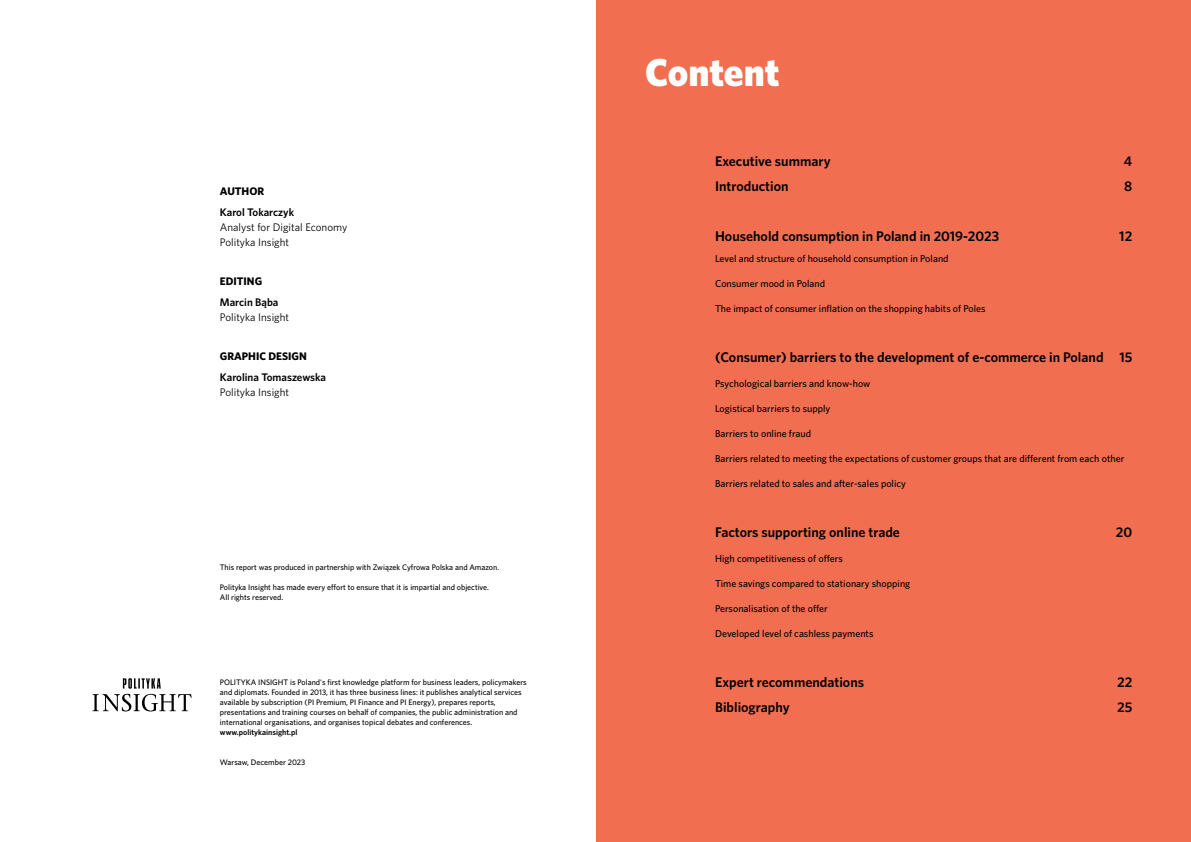
<style>
.page{position:relative;width:1191px;height:842px;background:#fff}
.page>*{position:absolute;margin:0;border:0;box-sizing:border-box;transform-origin:0 0}
.t1{font:900 39px "Whitney";color:#fff}
.t2{font:600 14px "Whitney";color:#000}
.t3{font:11px/15px "Whitney";color:#000}
.t4{font:600 11px "Whitney";color:#000}
.t5{font:700 11px "Whitney";color:#000}
.t6{font:500 10px "Whitney";color:#000}
.t7{font:500 8px/10px "Whitney";color:#000}
.t8{font:600 8px "Whitney";color:#000}
</style>
<div class="page">
<div style="left:596px;top:0;width:595px;height:842px;background:#f16e50"></div>
<svg style="left:93px;top:678px;width:99px;height:33px"></svg>
<h3 class="t5" style="left:220px;top:184px;width:46px">AUTHOR</h3>
<h3 class="t4" style="left:220px;top:205px;width:76px">Karol Tokarczyk</h3>
<h3 class="t3" style="left:220px;top:219px;width:129px">Analyst for Digital Economy<br>Polityka Insight</h3>
<h3 class="t5" style="left:220px;top:274px;width:44px">EDITING</h3>
<h3 class="t4" style="left:220px;top:295px;width:60px">Marcin Bąba</h3>
<h3 class="t3" style="left:220px;top:309px;width:71px">Polityka Insight</h3>
<h3 class="t5" style="left:220px;top:349px;width:88px">GRAPHIC DESIGN</h3>
<h3 class="t4" style="left:220px;top:370px;width:108px">Karolina Tomaszewska</h3>
<h3 class="t3" style="left:220px;top:384px;width:71px">Polityka Insight</h3>
<p class="t7" style="left:220px;top:562px;width:281px">This report was produced in partnership with Związek Cyfrowa Polska and Amazon.</p>
<p class="t7" style="left:220px;top:582px;width:271px">Polityka Insight has made every effort to ensure that it is impartial and objective.<br>All rights reserved.</p>
<p class="t7" style="left:220px;top:677px;width:308px">POLITYKA INSIGHT is Poland's first knowledge platform for business leaders, policymakers and diplomats. Founded in 2013, it has three business lines: it publishes analytical services available by subscription (PI Premium, PI Finance and PI Energy), prepares reports, presentations and training courses on behalf of companies, the public administration and international organisations, and organises topical debates and conferences.</p>
<p class="t8" style="left:220px;top:726px;width:79px">www.politykainsight.pl</p>
<p class="t7" style="left:220px;top:757px;width:87px">Warsaw, December 2023</p>
<h1 class="t1" style="left:645px;top:47px;width:136px">Content</h1>
<h2 class="t2" style="left:715px;top:151px;width:117px">Executive summary</h2>
<h2 class="t2" style="left:1123px;top:151px;width:10px">4</h2>
<h2 class="t2" style="left:715px;top:176px;width:75px">Introduction</h2>
<h2 class="t2" style="left:1124px;top:176px;width:10px">8</h2>
<h2 class="t2" style="left:715px;top:226px;width:285px">Household consumption in Poland in 2019-2023</h2>
<h2 class="t2" style="left:1119px;top:226px;width:14px">12</h2>
<p class="t6" style="left:715px;top:252px;width:235px">Level and structure of household consumption in Poland</p>
<p class="t6" style="left:715px;top:277px;width:111px">Consumer mood in Poland</p>
<p class="t6" style="left:715px;top:302px;width:272px">The impact of consumer inflation on the shopping habits of Poles</p>
<h2 class="t2" style="left:715px;top:347px;width:418px">(Consumer) barriers to the development of e-commerce in Poland 15</h2>
<p class="t6" style="left:715px;top:377px;width:157px">Psychological barriers and know-how</p>
<p class="t6" style="left:715px;top:402px;width:117px">Logistical barriers to supply</p>
<p class="t6" style="left:715px;top:427px;width:97px">Barriers to online fraud</p>
<p class="t6" style="left:715px;top:452px;width:410px">Barriers related to meeting the expectations of customer groups that are different from each other</p>
<p class="t6" style="left:715px;top:477px;width:192px">Barriers related to sales and after-sales policy</p>
<h2 class="t2" style="left:715px;top:522px;width:186px">Factors supporting online trade</h2>
<h2 class="t2" style="left:1115px;top:522px;width:18px">20</h2>
<p class="t6" style="left:715px;top:552px;width:129px">High competitiveness of offers</p>
<p class="t6" style="left:715px;top:577px;width:197px">Time savings compared to stationary shopping</p>
<p class="t6" style="left:715px;top:602px;width:114px">Personalisation of the offer</p>
<p class="t6" style="left:715px;top:627px;width:160px">Developed level of cashless payments</p>
<h2 class="t2" style="left:715px;top:672px;width:150px">Expert recommendations</h2>
<h2 class="t2" style="left:1117px;top:672px;width:17px">22</h2>
<h2 class="t2" style="left:715px;top:697px;width:76px">Bibliography</h2>
<h2 class="t2" style="left:1117px;top:697px;width:17px">25</h2>
</div>
